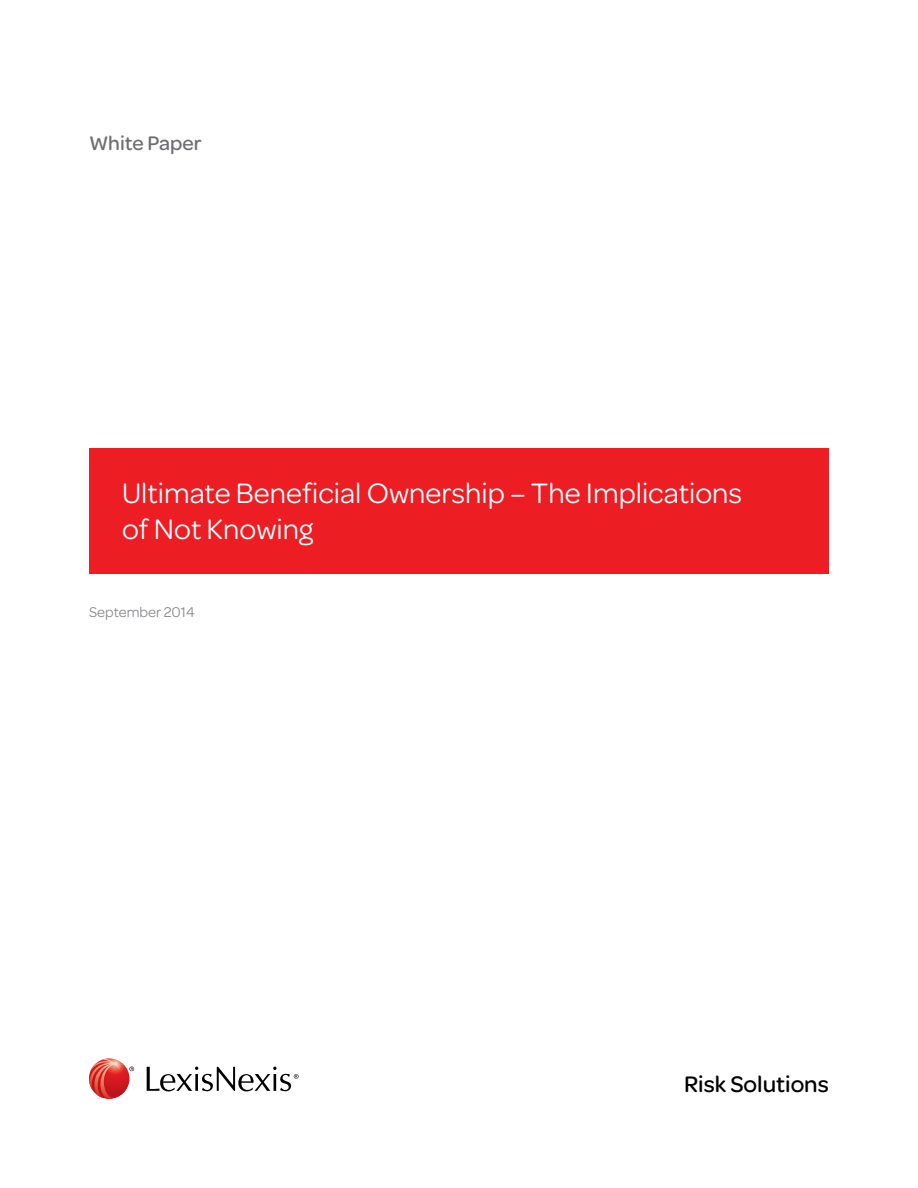
<style>
.page{position:relative;width:918px;height:1188px;background:#fff}
.page>*{position:absolute;margin:0;border:0;box-sizing:border-box;transform-origin:0 0}
.t1{font:30px/36px "Omnes";color:#fff}
.t2{font:500 24px "Omnes";color:#000}
.t3{font:500 21px "Omnes";color:#6d6e71}
.t4{font:15px "Omnes";color:#888a8d}
</style>
<div class="page">
<div style="left:89px;top:448px;width:740px;height:126px;background:#ed1d24"></div>
<svg style="left:129px;top:1066px;width:5px;height:5px"></svg>
<svg style="left:147px;top:1067px;width:152px;height:25px"></svg>
<svg style="left:89px;top:1058px;width:40px;height:41px"></svg>
<svg style="left:89px;top:1059px;width:33px;height:40px"></svg>
<p class="t3" style="left:89px;top:128px;width:114px">White Paper</p>
<p class="t1" style="left:122px;top:474px;width:622px">Ultimate Beneficial Ownership – The Implications of Not Knowing</p>
<p class="t4" style="left:89px;top:602px;width:107px">September 2014</p>
<p class="t2" style="left:684px;top:1068px;width:146px">Risk Solutions</p>
</div>
